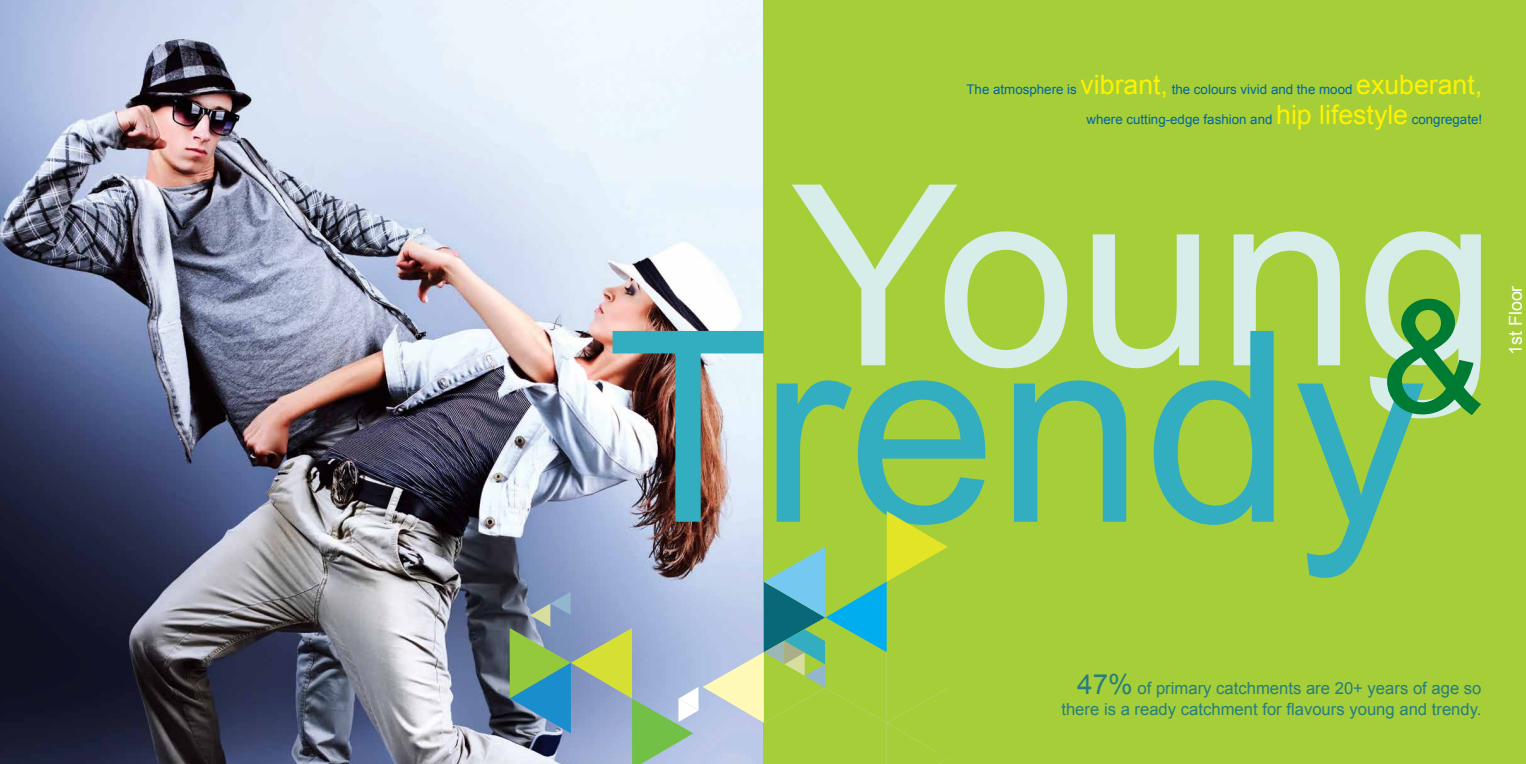
<style>
.page{position:relative;width:1526px;height:764px;background:#fff}
.page>*{position:absolute;margin:0;border:0;box-sizing:border-box;transform-origin:0 0}
.t1{font:266.53px "Arial";color:#32aec0}
.t2{font:252.35px "Arial";color:#d6edea}
.t3{font:17.76px "Arial";color:#fff}
.t4{font:16.62px/21.1px "Arial";color:#277e7c;text-align:right}
.t5{font:13.3px "Arial";color:#0066a0}
.s1{font-size:26.69px;color:#fff200}
.s2{font-size:27.74px}
</style>
<div class="page">
<img style="left:0;top:0;width:1525px;height:764px">
<svg style="left:1286px;top:703px;width:7px;height:12px"></svg>
<p class="t5" style="left:966px;top:80px;width:517px">The atmosphere is <span class="s1">vibrant,</span> the colours vivid and the mood <span class="s1">exuberant,</span></p>
<p class="t5" style="left:1086px;top:110px;width:397px">where cutting-edge fashion and <span class="s1">hip lifestyle</span> congregate!</p>
<h2 class="t2" style="left:791px;top:111px;width:708px">Young</h2>
<h1 class="t1" style="left:606px;top:254px;width:880px">Trendy<sup>&amp;</sup></h1>
<h3 class="t3" style="left:1503px;top:355px;width:71px;rotate:-90deg">1st Floor</h3>
<p class="t4" style="left:1061px;top:678px;width:422px"><span class="s2">47%</span> of primary catchments are 20+ years of age so there is a ready catchment for avours young and trendy.</p>
</div>
